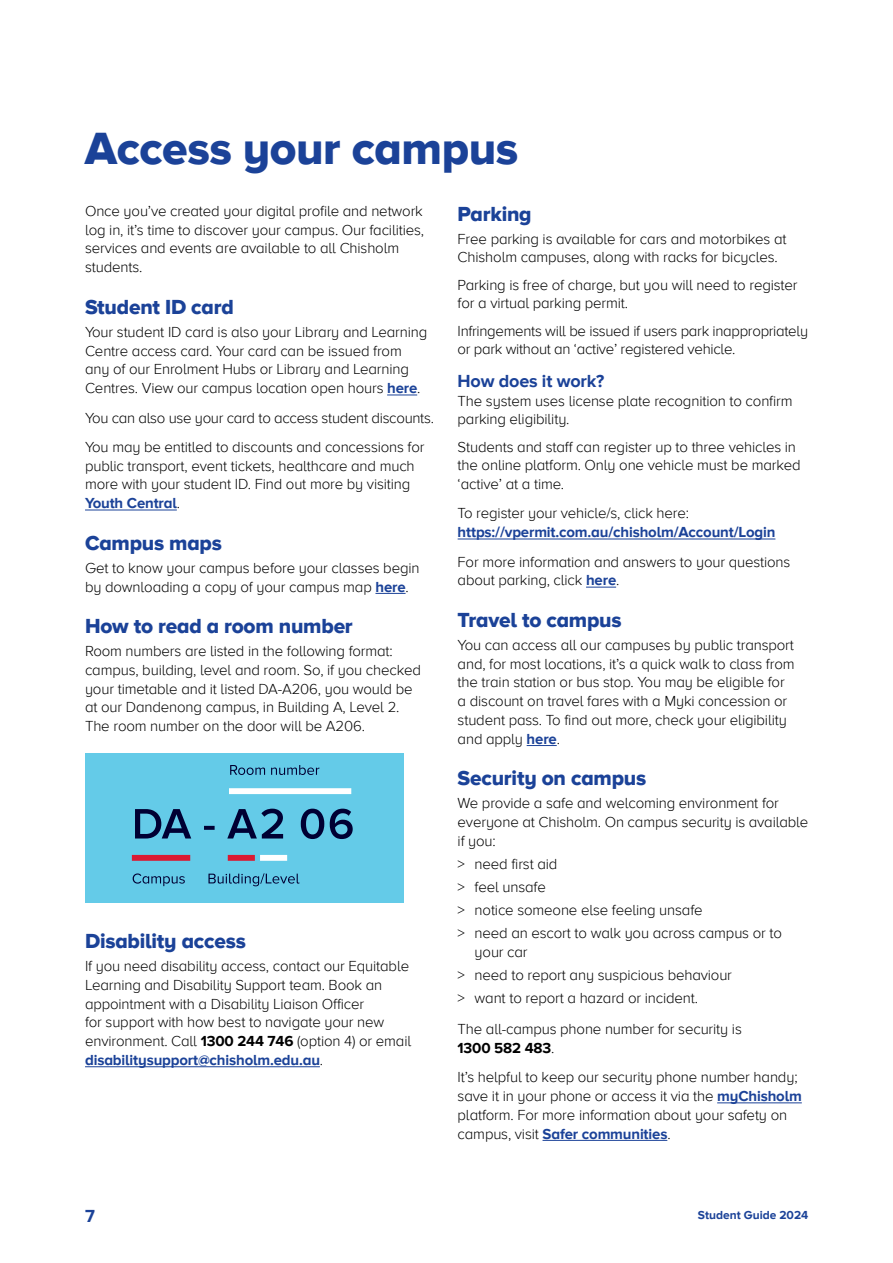
<style>
.page{position:relative;width:893px;height:1263px;background:#fff}
.page>*{position:absolute;margin:0;border:0;box-sizing:border-box;transform-origin:0 0}
.Heading_1{font:46.5px "Proxima Nova A Extrabld";letter-spacing:-.01em;color:#1b4298}
.Heading_2{font:21px "Proxima Nova A Extrabld";letter-spacing:-.01em;color:#1b4298}
.Heading_3{font:700 18px "Proxima Nova A";letter-spacing:-.01em;color:#1b4298}
.Body_text_black{font:300 15px/18.8px "Proxima Nova A";letter-spacing:-.01em;color:#000}
.Body_text_black-2{font:700 15px/18.8px "Proxima Nova A";letter-spacing:-.01em;color:#1b4298}
.t1{font:700 12px "Proxima Nova A";color:#1b4298}
.s1{font-weight:700;color:#1b4298}
.s2{font-weight:700}
.s3{font-weight:300;color:#000}
</style>
<div class="page">
<hr style="left:387px;top:395px;width:30px;height:1px;background:#1b4298">
<hr style="left:85px;top:510px;width:92px;height:1px;background:#1b4298">
<hr style="left:375px;top:593px;width:31px;height:1px;background:#1b4298">
<div style="left:85px;top:753px;width:319px;height:149px;background:#64cbe8"></div>
<hr style="left:85px;top:1066px;width:235px;height:1px;background:#1b4298">
<div style="left:132px;top:855px;width:58px;height:6px;background:#da1a32"></div>
<div style="left:228px;top:855px;width:27px;height:6px;background:#da1a32"></div>
<div style="left:260px;top:855px;width:27px;height:6px;background:#fff"></div>
<div style="left:229px;top:788px;width:122px;height:6px;background:#fff"></div>
<svg style="left:135px;top:809px;width:218px;height:30px"></svg>
<svg style="left:133px;top:873px;width:52px;height:13px"></svg>
<svg style="left:208px;top:873px;width:92px;height:13px"></svg>
<svg style="left:230px;top:765px;width:89px;height:10px"></svg>
<hr style="left:458px;top:539px;width:317px;height:1px;background:#1b4298">
<hr style="left:586px;top:587px;width:30px;height:1px;background:#1b4298">
<hr style="left:527px;top:745px;width:30px;height:1px;background:#1b4298">
<hr style="left:717px;top:1102px;width:85px;height:1px;background:#1b4298">
<hr style="left:542px;top:1140px;width:125px;height:1px;background:#1b4298">
<h2 class="Heading_1" style="left:85px;top:122px;width:435px">Access your campus</h2>
<p class="Body_text_black" style="left:85px;top:202px;width:341px">Once you’ve created your digital profile and network log in, it’s time to discover your campus. Our facilities, services and events are available to all Chisholm students.</p>
<h3 class="Heading_2" style="left:85px;top:295px;width:150px">Student ID card</h3>
<p class="Body_text_black" style="left:85px;top:323px;width:344px">Your student ID card is also your Library and Learning Centre access card. Your card can be issued from any of our Enrolment Hubs or Library and Learning Centres. View our campus location open hours <span class="s1">here</span>.</p>
<p class="Body_text_black" style="left:85px;top:408px;width:350px">You can also use your card to access student discounts.</p>
<p class="Body_text_black" style="left:85px;top:438px;width:341px">You may be entitled to discounts and concessions for public transport, event tickets, healthcare and much more with your student ID. Find out more by visiting <span class="s1">Youth Central</span>.</p>
<h3 class="Heading_2" style="left:85px;top:531px;width:138px">Campus maps</h3>
<p class="Body_text_black" style="left:85px;top:559px;width:336px">Get to know your campus before your classes begin by downloading a copy of your campus map <span class="s1">here</span>.</p>
<h3 class="Heading_2" style="left:85px;top:614px;width:269px">How to read a room number</h3>
<p class="Body_text_black" style="left:85px;top:642px;width:338px">Room numbers are listed in the following format: campus, building, level and room. So, if you checked your timetable and it listed DA-A206, you would be at our Dandenong campus, in Building A, Level 2.<br>The room number on the door will be A206.</p>
<h3 class="Heading_2" style="left:85px;top:929px;width:162px">Disability access</h3>
<p class="Body_text_black" style="left:85px;top:957px;width:328px">If you need disability access, contact our Equitable Learning and Disability Support team. Book an appointment with a Disability Liaison Officer<br>for support with how best to navigate your new environment. Call <span class="s2">1300 244 746</span> (option 4) or email <span class="s1">disabilitysupport@chisholm.edu.au</span>.</p>
<h3 class="Heading_2" style="left:458px;top:202px;width:76px">Parking</h3>
<p class="Body_text_black" style="left:458px;top:229px;width:330px">Free parking is available for cars and motorbikes at<br>Chisholm campuses, along with racks for bicycles.</p>
<p class="Body_text_black" style="left:458px;top:276px;width:342px">Parking is free of charge, but you will need to register for a virtual parking permit.</p>
<p class="Body_text_black" style="left:458px;top:322px;width:352px">Infringements will be issued if users park inappropriately or park without an ‘active’ registered vehicle.</p>
<p class="Heading_3" style="left:458px;top:370px;width:148px">How does it work?</p>
<p class="Body_text_black" style="left:458px;top:391px;width:336px">The system uses license plate recognition to confirm parking eligibility.</p>
<p class="Body_text_black" style="left:458px;top:437px;width:345px">Students and staff can register up to three vehicles in the online platform. Only one vehicle must be marked ‘active’ at a time.</p>
<p class="Body_text_black-2" style="left:458px;top:504px;width:319px"><span class="s3">To register your vehicle/s, click here: </span>https://vpermit.com.au/chisholm/Account/Login</p>
<p class="Body_text_black" style="left:458px;top:552px;width:334px">For more information and answers to your questions about parking, click <span class="s1">here</span>.</p>
<h3 class="Heading_2" style="left:458px;top:608px;width:166px">Travel to campus</h3>
<p class="Body_text_black" style="left:458px;top:636px;width:338px">You can access all our campuses by public transport and, for most locations, it’s a quick walk to class from the train station or bus stop. You may be eligible for a discount on travel fares with a Myki concession or student pass. To find out more, check your eligibility and apply <span class="s1">here</span>.</p>
<h3 class="Heading_2" style="left:458px;top:766px;width:190px">Security on campus</h3>
<p class="Body_text_black" style="left:458px;top:794px;width:352px">We provide a safe and welcoming environment for everyone at Chisholm. On campus security is available if you:</p>
<p class="Body_text_black" style="left:458px;top:855px;width:101px">&gt; need first aid</p>
<p class="Body_text_black" style="left:458px;top:878px;width:90px">&gt; feel unsafe</p>
<p class="Body_text_black" style="left:458px;top:901px;width:247px">&gt; notice someone else feeling unsafe</p>
<p class="Body_text_black" style="left:475px;top:924px;width:309px;text-indent:-17px">&gt; need an escort to walk you across campus or to your car</p>
<p class="Body_text_black" style="left:458px;top:965px;width:276px">&gt; need to report any suspicious behaviour</p>
<p class="Body_text_black" style="left:458px;top:988px;width:242px">&gt; want to report a hazard or incident.</p>
<p class="Body_text_black" style="left:458px;top:1020px;width:286px">The all-campus phone number for security is<br><span class="s2">1300 582 483</span>.</p>
<p class="Body_text_black" style="left:458px;top:1068px;width:346px">It’s helpful to keep our security phone number handy; save it in your phone or access it via the <span class="s1">myChisholm </span>platform. For more information about your safety on campus, visit <span class="s1">Safer communities</span>.</p>
<p class="Heading_3" style="left:85px;top:1205px;width:11px">7</p>
<p class="t1" style="left:698px;top:1208px;width:112px">Student Guide 2024</p>
</div>
